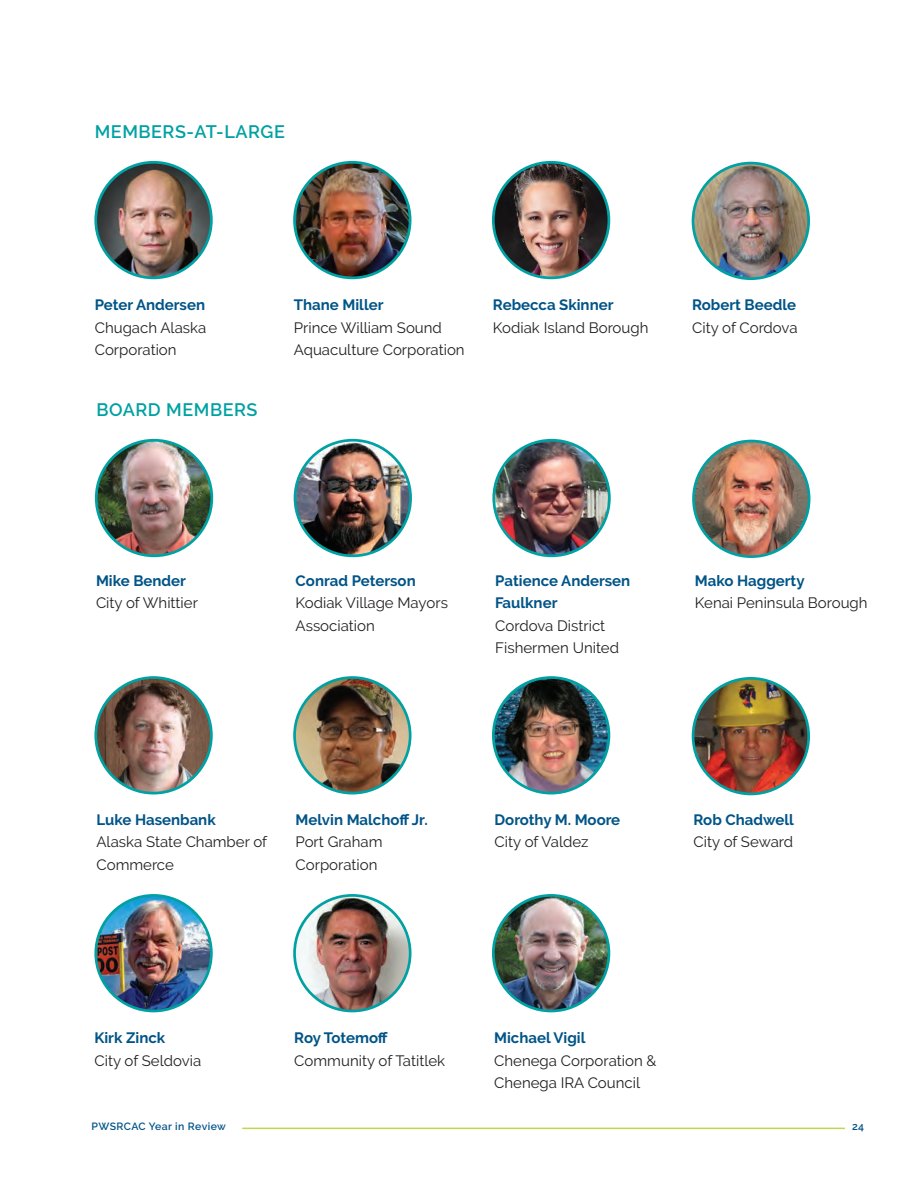
<style>
.page{position:relative;width:918px;height:1188px;background:#fff}
.page>*{position:absolute;margin:0;border:0;box-sizing:border-box;transform-origin:0 0}
.Subhead_1{font:600 18px "Raleway";letter-spacing:.03em;color:#00a1a3}
.Body{font:15px/22.5px "Raleway";color:#231f20}
.Body-2{font:700 15px/22.5px "Raleway";letter-spacing:-.005em;color:#005487}
.t1{font:600 10.5px "Raleway";letter-spacing:.035em;color:#005487}
.s1{font-weight:700;color:#005487}
.s2{font-weight:400;color:#231f20}
</style>
<div class="page">
<hr style="left:242px;top:1128px;width:603px;height:1px;background:#c2d64d">
<img style="left:96px;top:440px;width:116px;height:116px;border-radius:58px">
<div style="left:95px;top:439px;width:118px;height:118px;border:3px solid #00a1a3;border-radius:50%"></div>
<img style="left:295px;top:440px;width:116px;height:116px;border-radius:58px">
<div style="left:294px;top:439px;width:118px;height:118px;border:3px solid #00a1a3;border-radius:50%"></div>
<img style="left:494px;top:440px;width:115px;height:116px;border-radius:58px">
<div style="left:492px;top:439px;width:119px;height:118px;border:3px solid #00a1a3;border-radius:50%"></div>
<img style="left:694px;top:441px;width:115px;height:116px;border-radius:58px">
<div style="left:692px;top:440px;width:118px;height:118px;border:3px solid #00a1a3;border-radius:50%"></div>
<img style="left:96px;top:678px;width:115px;height:115px;border-radius:58px">
<div style="left:94px;top:676px;width:119px;height:118px;border:3px solid #00a1a3;border-radius:50%"></div>
<img style="left:295px;top:678px;width:115px;height:115px;border-radius:58px">
<div style="left:293px;top:676px;width:119px;height:118px;border:3px solid #00a1a3;border-radius:50%"></div>
<img style="left:493px;top:678px;width:116px;height:115px;border-radius:58px">
<div style="left:492px;top:676px;width:118px;height:118px;border:3px solid #00a1a3;border-radius:50%"></div>
<img style="left:693px;top:678px;width:116px;height:116px;border-radius:58px">
<div style="left:692px;top:677px;width:118px;height:118px;border:3px solid #00a1a3;border-radius:50%"></div>
<img style="left:96px;top:895px;width:115px;height:116px;border-radius:58px">
<div style="left:94px;top:894px;width:119px;height:118px;border:3px solid #00a1a3;border-radius:50%"></div>
<img style="left:295px;top:895px;width:115px;height:116px;border-radius:58px">
<div style="left:293px;top:894px;width:119px;height:118px;border:3px solid #00a1a3;border-radius:50%"></div>
<img style="left:493px;top:895px;width:116px;height:116px;border-radius:58px">
<div style="left:492px;top:894px;width:118px;height:118px;border:3px solid #00a1a3;border-radius:50%"></div>
<img style="left:96px;top:162px;width:115px;height:116px;border-radius:58px">
<div style="left:94px;top:161px;width:119px;height:118px;border:3px solid #00a1a3;border-radius:50%"></div>
<img style="left:295px;top:162px;width:115px;height:116px;border-radius:58px">
<div style="left:293px;top:161px;width:118px;height:118px;border:3px solid #00a1a3;border-radius:50%"></div>
<img style="left:493px;top:162px;width:116px;height:116px;border-radius:58px">
<div style="left:492px;top:161px;width:118px;height:118px;border:3px solid #00a1a3;border-radius:50%"></div>
<img style="left:693px;top:163px;width:116px;height:116px;border-radius:58px">
<div style="left:692px;top:162px;width:118px;height:118px;border:3px solid #00a1a3;border-radius:50%"></div>
<p class="Subhead_1" style="left:95px;top:122px;width:192px">MEMBERS-AT-LARGE</p>
<p class="Body" style="left:95px;top:293px;width:113px;text-align:justify"><span class="s1">Peter Andersen </span>Chugach Alaska Corporation</p>
<p class="Body" style="left:294px;top:293px;width:172px"><span class="s1">Thane Miller<br></span>Prince William Sound<br>Aquaculture Corporation</p>
<p class="Body" style="left:493px;top:293px;width:157px"><span class="s1">Rebecca Skinner<br></span>Kodiak Island Borough</p>
<p class="Body" style="left:692px;top:293px;width:107px"><span class="s1">Robert Beedle<br></span>City of Cordova</p>
<p class="Subhead_1" style="left:96px;top:400px;width:163px">BOARD MEMBERS</p>
<p class="Body" style="left:96px;top:569px;width:103px"><span class="s1">Mike Bender<br></span>City of Whittier</p>
<p class="Body" style="left:296px;top:569px;width:154px"><span class="s1">Conrad Peterson<br></span>Kodiak Village Mayors<br>Association</p>
<p class="Body" style="left:495px;top:569px;width:137px"><span class="s1">Patience Andersen<br>Faulkner<br></span>Cordova District<br>Fishermen United</p>
<p class="Body" style="left:695px;top:569px;width:174px"><span class="s1">Mako Haggerty<br></span>Kenai Peninsula Borough</p>
<p class="Body" style="left:97px;top:808px;width:172px"><span class="s1">Luke Hasenbank<br></span>Alaska State Chamber of<br>Commerce</p>
<p class="Body" style="left:296px;top:808px;width:134px"><span class="s1">Melvin Malchoff Jr.<br></span>Port Graham<br>Corporation</p>
<p class="Body-2" style="left:495px;top:808px;width:127px">Dorothy M. Moore<br><span class="s2">City of Valdez</span></p>
<p class="Body" style="left:694px;top:808px;width:102px"><span class="s1">Rob Chadwell<br></span>City of Seward</p>
<p class="Body" style="left:94px;top:1027px;width:108px"><span class="s1">Kirk Zinck<br></span>City of Seldovia</p>
<p class="Body" style="left:294px;top:1027px;width:152px"><span class="s1">Roy Totemoff<br></span>Community of Tatitlek</p>
<p class="Body" style="left:494px;top:1027px;width:164px"><span class="s1">Michael Vigil<br></span>Chenega Corporation &amp;<br>Chenega IRA Council</p>
<p class="t1" style="left:92px;top:1121px;width:136px">PWSRCAC Year in Review</p>
<p class="t1" style="left:852px;top:1121px;width:14px">24</p>
</div>
